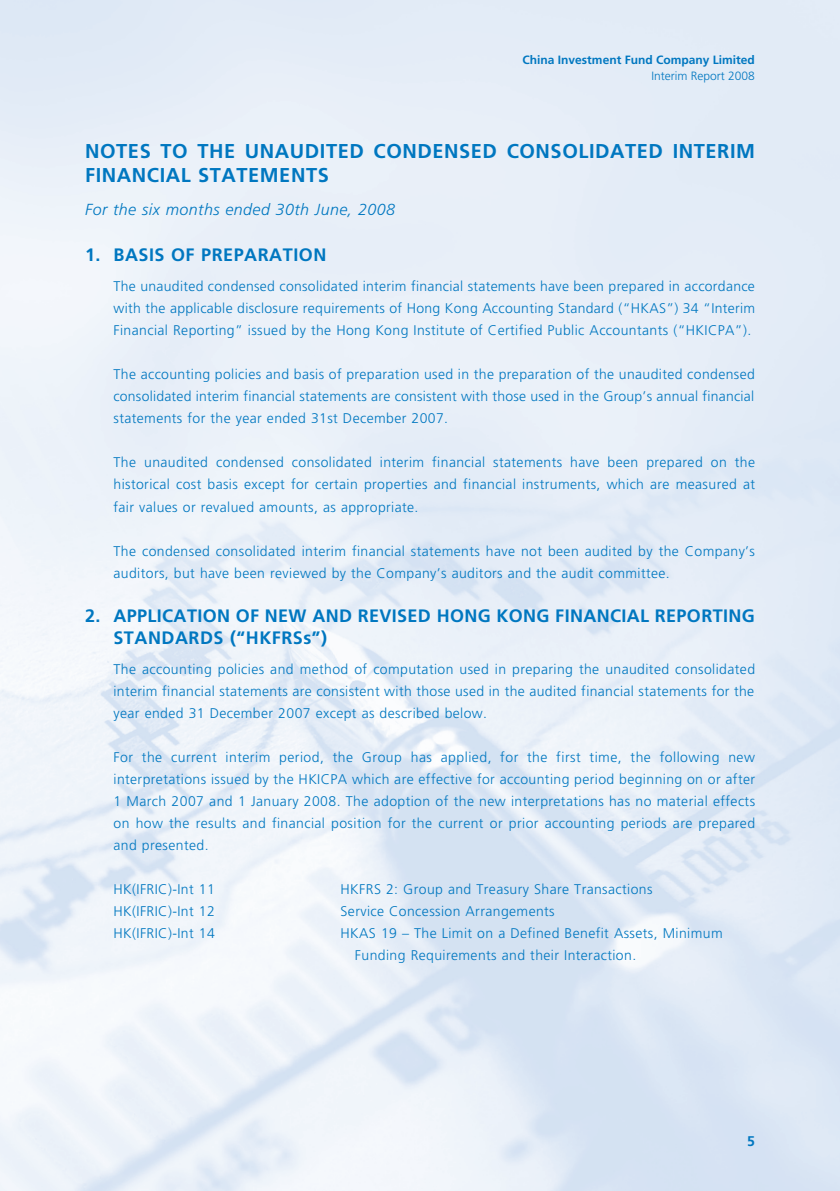
<style>
.page{position:relative;width:840px;height:1191px;background:#fff}
.page>*{position:absolute;margin:0;border:0;box-sizing:border-box;transform-origin:0 0}
.t1{font:700 20px/24px "Frutiger LT Std";letter-spacing:.03em;color:#0077c0}
.t2{font:700 18px "Frutiger LT Std";letter-spacing:.03em;color:#0077c0}
.t3{font:italic 300 16px "Frutiger LT Std";letter-spacing:.03em;color:#0077c0}
.t4{font:300 14px/22px "Frutiger LT Std";letter-spacing:.03em;color:#0077c0;text-align:justify}
.t5{font:700 14px "Frutiger LT Std";color:#0077c0}
.t6{font:700 12px "Frutiger LT Std";color:#0077c0}
.t7{font:300 12px "Frutiger LT Std";color:#0077c0}
</style>
<div class="page">
<p class="t6" style="left:522px;top:53px;width:234px">CHINA INVESTMENT FUND COMPANY LIMITED</p>
<p class="t7" style="left:651px;top:69px;width:105px">Interim Report 2008</p>
<h1 class="t1" style="left:85px;top:139px;width:671px">NOTES TO THE UNAUDITED CONDENSED CONSOLIDATED INTERIM<br>FINANCIAL STATEMENTS</h1>
<p class="t3" style="left:85px;top:200px;width:311px">For the six months ended 30th June, 2008</p>
<p class="t2" style="left:85px;top:244px;width:242px">1. BASIS OF PREPARATION</p>
<p class="t4" style="left:113px;top:276px;width:643px">The unaudited condensed consolidated interim financial statements have been prepared in accordance with the applicable disclosure requirements of Hong Kong Accounting Standard (“HKAS”) 34 “Interim Financial Reporting” issued by the Hong Kong Institute of Certified Public Accountants (“HKICPA”).</p>
<p class="t4" style="left:113px;top:364px;width:642px">The accounting policies and basis of preparation used in the preparation of the unaudited condensed consolidated interim financial statements are consistent with those used in the Group’s annual financial statements for the year ended 31st December 2007.</p>
<p class="t4" style="left:113px;top:452px;width:642px">The unaudited condensed consolidated interim financial statements have been prepared on the historical cost basis except for certain properties and financial instruments, which are measured at fair values or revalued amounts, as appropriate.</p>
<p class="t4" style="left:113px;top:540px;width:642px">The condensed consolidated interim financial statements have not been audited by the Company’s auditors, but have been reviewed by the Company’s auditors and the audit committee.</p>
<p class="t2" style="left:85px;top:605px;width:28px">2. APPLICATION</p>
<p class="t2" style="left:236px;top:605px;width:44px">OF NEW</p>
<p class="t2" style="left:312px;top:605px;width:14px">AND</p>
<p class="t2" style="left:357px;top:605px;width:45px">REVISED</p>
<p class="t2" style="left:436px;top:605px;width:14px">HONG</p>
<p class="t2" style="left:496px;top:605px;width:27px">KONG</p>
<p class="t2" style="left:555px;top:605px;width:12px">FINANCIAL</p>
<p class="t2" style="left:654px;top:605px;width:12px">REPORTING</p>
<p class="t2" style="left:113px;top:627px;width:14px">STANDARDS</p>
<p class="t2" style="left:230px;top:627px;width:98px">(“H KFRSS”)</p>
<p class="t4" style="left:113px;top:658px;width:642px">The accounting policies and method of computation used in preparing the unaudited consolidated interim financial statements are consistent with those used in the audited financial statements for the year ended 31 December 2007 except as described below.</p>
<p class="t4" style="left:113px;top:746px;width:642px">For the current interim period, the Group has applied, for the first time, the following new interpretations issued by the HKICPA which are effective for accounting period beginning on or after 1 March 2007 and 1 January 2008. The adoption of the new interpretations has no material effects on how the results and financial position for the current or prior accounting periods are prepared and presented.</p>
<p class="t4" style="left:113px;top:878px;width:103px">HK(IFRIC)-Int 11</p>
<p class="t4" style="left:340px;top:878px;width:313px">HKFRS 2: Group and Treasury Share Transactions</p>
<p class="t4" style="left:113px;top:900px;width:103px">HK(IFRIC)-Int 12</p>
<p class="t4" style="left:340px;top:900px;width:216px">Service Concession Arrangements</p>
<p class="t4" style="left:113px;top:922px;width:103px">HK(IFRIC)-Int 14</p>
<p class="t4" style="left:355px;top:922px;width:369px;text-indent:-14px">HKAS 19 – The Limit on a Defined Benefit Assets, Minimum<br>Funding Requirements and their Interaction.</p>
<p class="t5" style="left:746px;top:1132px;width:9px">5</p>
</div>
